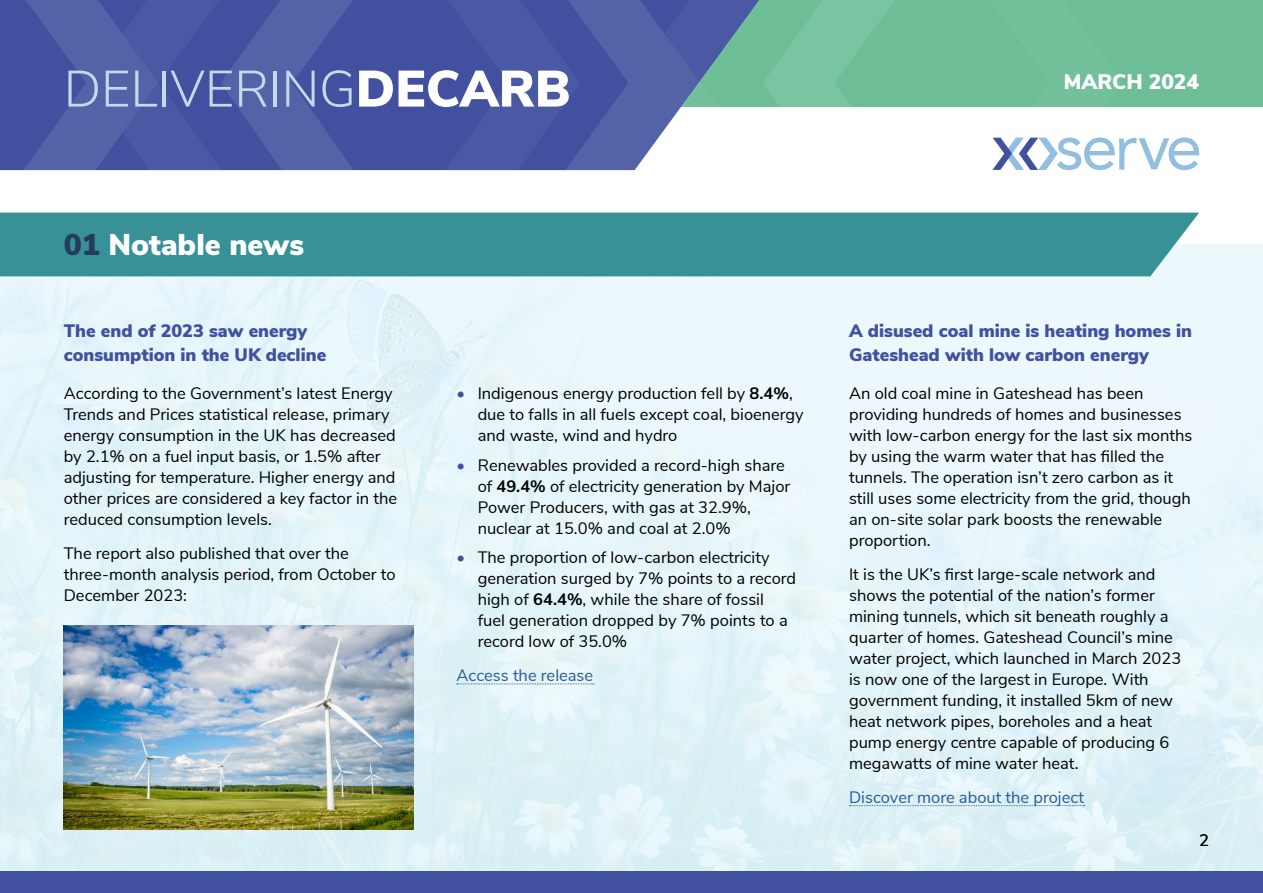
<style>
.page{position:relative;width:1263px;height:893px;background:#fff}
.page>*{position:absolute;margin:0;border:0;box-sizing:border-box;transform-origin:0 0}
.t1{font:300 51px "Nunito Sans";color:#c0dbeb}
.t2{font:900 30px "Nunito Sans";color:#fff}
.t3{font:900 21px "Nunito Sans";color:#fff}
.t4{font:900 18px/24px "Nunito Sans";color:#42519f}
.t5{font:16.5px/21px "Nunito Sans";color:#000}
.t6{font:16.5px "Nunito Sans";color:#275b9b}
.s1{font-weight:900;color:#fff}
.s2{color:#263a5d}
.s3{color:#42519f}
.s4{font-weight:700}
</style>
<div class="page">
<div style="left:361px;top:0;width:902px;height:106px;background:#6dbe97"></div>
<div style="left:0;top:872px;width:1263px;height:21px;background:#42519f"></div>
<svg style="left:0;top:0;width:1199px;height:170px"></svg>
<div style="left:0;top:244px;width:1263px;height:628px;background:linear-gradient(to bottom,#edf8fc,#ddf1f6)"></div>
<div style="left:0;top:213px;width:1199px;height:63px;background:#379197"></div>
<svg style="left:457px;top:683px;width:137px;height:1px"></svg>
<svg style="left:849px;top:805px;width:236px;height:1px"></svg>
<img style="left:64px;top:625px;width:350px;height:204px">
<h1 class="t1" style="left:64px;top:52px;width:508px">DELIVERING<span class="s1">DECARB</span></h1>
<p class="t3" style="left:1064px;top:67px;width:137px">MARCH 2024</p>
<h2 class="t2" style="left:64px;top:223px;width:242px"><span class="s2">01</span> Notable news</h2>
<p class="t4" style="left:64px;top:318px;width:264px">The end of 2023 saw energy consumption in the UK decline</p>
<p class="t5" style="left:64px;top:382px;width:335px">According to the Government’s latest Energy Trends and Prices statistical release, primary energy consumption in the UK has decreased by 2.1% on a fuel input basis, or 1.5% after adjusting for temperature. Higher energy and other prices are considered a key factor in the reduced consumption levels.</p>
<p class="t5" style="left:64px;top:542px;width:333px">The report also published that over the three-month analysis period, from October to<br>December 2023:</p>
<p class="t5" style="left:478px;top:382px;width:328px;text-indent:-21px"><span class="s3">•</span> Indigenous energy production fell by <span class="s4">8.4%</span>, due to falls in all fuels except coal, bioenergy and waste, wind and hydro</p>
<p class="t5" style="left:478px;top:453px;width:314px;text-indent:-21px"><span class="s3">•</span> Renewables provided a record-high share of <span class="s4">49.4%</span> of electricity generation by Major Power Producers, with gas at 32.9%, nuclear at 15.0% and coal at 2.0%</p>
<p class="t5" style="left:478px;top:546px;width:320px;text-indent:-21px"><span class="s3">•</span> The proportion of low-carbon electricity generation surged by 7% points to a record high of <span class="s4">64.4%</span>, while the share of fossil<br>fuel generation dropped by 7% points to a record low of 35.0%</p>
<p class="t6" style="left:456px;top:663px;width:138px">Access the release</p>
<p class="t4" style="left:849px;top:318px;width:345px">A disused coal mine is heating homes in<br>Gateshead with low carbon energy</p>
<p class="t5" style="left:849px;top:382px;width:345px">An old coal mine in Gateshead has been providing hundreds of homes and businesses with low-carbon energy for the last six months by using the warm water that has filled the tunnels. The operation isn’t zero carbon as it still uses some electricity from the grid, though an on-site solar park boosts the renewable proportion.</p>
<p class="t5" style="left:849px;top:563px;width:334px">It is the UK’s first large-scale network and shows the potential of the nation’s former mining tunnels, which sit beneath roughly a quarter of homes. Gateshead Council’s mine water project, which launched in March 2023 is now one of the largest in Europe. With government funding, it installed 5km of new heat network pipes, boreholes and a heat pump energy centre capable of producing 6 megawatts of mine water heat.</p>
<p class="t6" style="left:849px;top:785px;width:236px">Discover more about the project</p>
<p class="t5" style="left:1199px;top:829px;width:11px">2</p>
</div>
